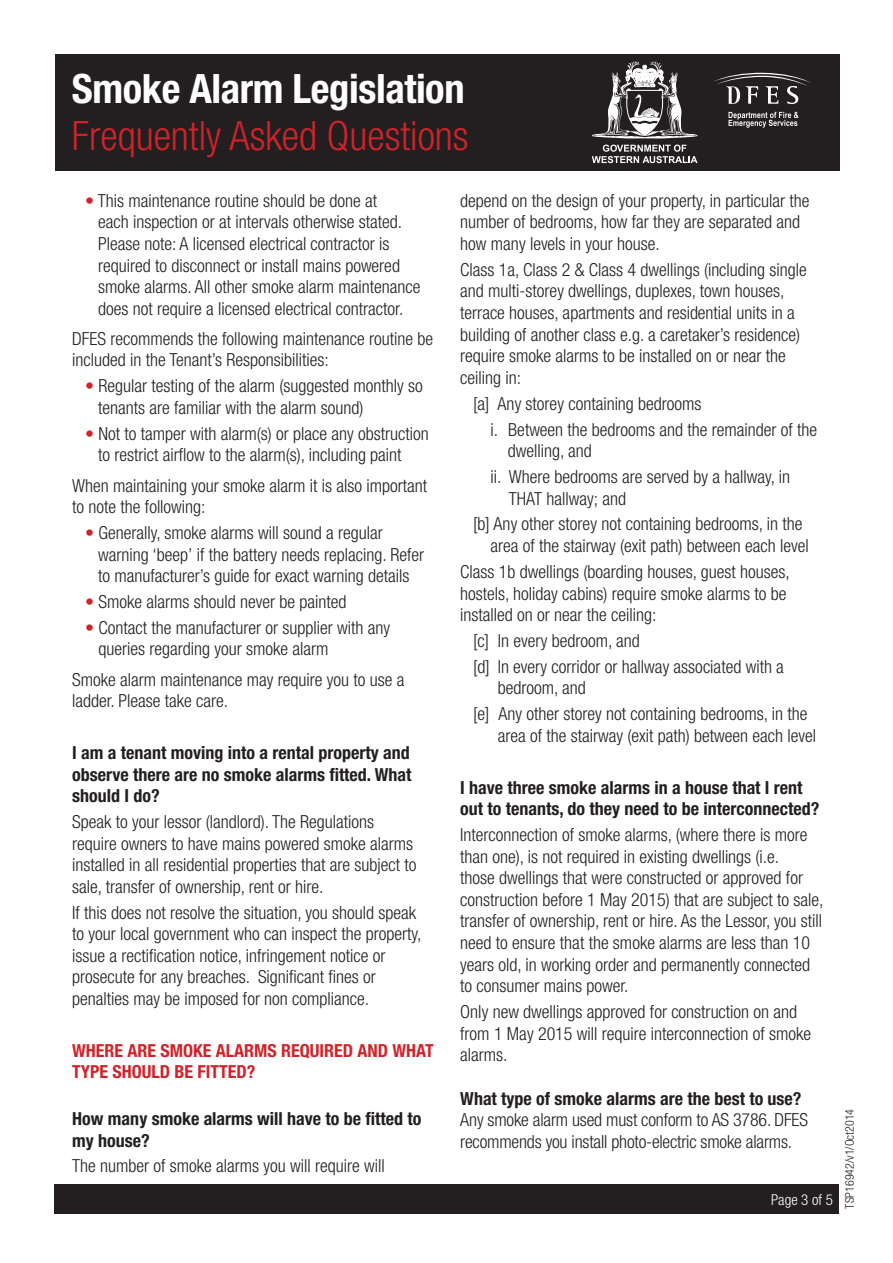
<style>
.page{position:relative;width:893px;height:1263px;background:#fff}
.page>*{position:absolute;margin:0;border:0;box-sizing:border-box;transform-origin:0 0}
.t1{font:300 condensed 40.5px "Helvetica Neue";color:#d1232a}
.t2{font:700 condensed 40.5px "Helvetica Neue";letter-spacing:-.01em;color:#fff}
.t3{font:300 condensed 18px/21.6px "Helvetica Neue";color:#231f20}
.t4{font:700 condensed 18px/21.6px "Helvetica Neue";color:#231f20}
.t5{font:700 condensed 18px/21.6px "Helvetica Neue";color:#d1232a}
.t6{font:300 condensed 15px "Helvetica Neue";color:#fff}
.t7{font:300 condensed 12px "Helvetica Neue";color:#231f20}
.s1{color:#d1232a}
</style>
<div class="page">
<div style="left:54px;top:1184px;width:785px;height:30px;background:#231f20"></div>
<div style="left:55px;top:54px;width:785px;height:116px;background:#231f20"></div>
<svg style="left:592px;top:145px;width:105px;height:18px"></svg>
<svg style="left:592px;top:61px;width:106px;height:78px"></svg>
<svg style="left:728px;top:112px;width:70px;height:16px"></svg>
<svg style="left:714px;top:73px;width:97px;height:31px"></svg>
<p class="t2" style="left:72px;top:64px;width:394px">Smoke Alarm Legislation</p>
<p class="t1" style="left:72px;top:112px;width:398px">Frequently Asked Questions</p>
<p class="t3" style="left:98px;top:189px;width:324px;text-indent:-13px"><span class="s1">•</span> This maintenance routine should be done at<br>each inspection or at intervals otherwise stated.<br>Please note: A licensed electrical contractor is required to disconnect or install mains powered smoke alarms. All other smoke alarm maintenance does not require a licensed electrical contractor.</p>
<p class="t3" style="left:72px;top:328px;width:362px">DFES recommends the following maintenance routine be included in the Tenant’s Responsibilities:</p>
<p class="t3" style="left:98px;top:375px;width:326px;text-indent:-13px"><span class="s1">•</span> Regular testing of the alarm (suggested monthly so tenants are familiar with the alarm sound)</p>
<p class="t3" style="left:98px;top:422px;width:332px;text-indent:-13px"><span class="s1">•</span> Not to tamper with alarm(s) or place any obstruction to restrict airflow to the alarm(s), including paint</p>
<p class="t3" style="left:72px;top:474px;width:356px">When maintaining your smoke alarm it is also important to note the following:</p>
<p class="t3" style="left:98px;top:522px;width:327px;text-indent:-13px"><span class="s1">•</span> Generally, smoke alarms will sound a regular warning ‘beep’ if the battery needs replacing. Refer to manufacturer’s guide for exact warning details</p>
<p class="t3" style="left:85px;top:591px;width:263px"><span class="s1">•</span> Smoke alarms should never be painted</p>
<p class="t3" style="left:99px;top:616px;width:293px;text-indent:-13px"><span class="s1">•</span> Contact the manufacturer or supplier with any queries regarding your smoke alarm</p>
<p class="t3" style="left:72px;top:668px;width:334px">Smoke alarm maintenance may require you to use a ladder. Please take care.</p>
<p class="t4" style="left:72px;top:741px;width:341px;text-align:justify">I am a tenant moving into a rental property and observe there are no smoke alarms fitted. What should I do?</p>
<p class="t3" style="left:72px;top:811px;width:346px">Speak to your lessor (landlord). The Regulations require owners to have mains powered smoke alarms installed in all residential properties that are subject to sale, transfer of ownership, rent or hire.</p>
<p class="t3" style="left:72px;top:901px;width:351px">If this does not resolve the situation, you should speak to your local government who can inspect the property, issue a rectification notice, infringement notice or prosecute for any breaches. Significant fines or penalties may be imposed for non compliance.</p>
<p class="t5" style="left:72px;top:1039px;width:363px">WHERE ARE SMOKE ALARMS REQUIRED AND WHAT<br>TYPE SHOULD BE FITTED?</p>
<p class="t4" style="left:72px;top:1107px;width:351px">How many smoke alarms will have to be fitted to my house?</p>
<p class="t3" style="left:72px;top:1155px;width:314px">The number of smoke alarms you will require will</p>
<p class="t3" style="left:460px;top:189px;width:351px">depend on the design of your property, in particular the number of bedrooms, how far they are separated and how many levels in your house.</p>
<p class="t3" style="left:460px;top:258px;width:348px">Class 1a, Class 2 &amp; Class 4 dwellings (including single and multi-storey dwellings, duplexes, town houses, terrace houses, apartments and residential units in a building of another class e.g. a caretaker’s residence) require smoke alarms to be installed on or near the ceiling in:</p>
<p class="t3" style="left:473px;top:392px;width:230px">[a] Any storey containing bedrooms</p>
<p class="t3" style="left:508px;top:418px;width:311px;text-indent:-17px">i. Between the bedrooms and the remainder of the dwelling, and</p>
<p class="t3" style="left:509px;top:466px;width:283px;text-indent:-18px">ii. Where bedrooms are served by a hallway, in<br>THAT hallway; and</p>
<p class="t3" style="left:491px;top:513px;width:320px;text-indent:-17px">[b] Any other storey not containing bedrooms, in the area of the stairway (exit path) between each level</p>
<p class="t3" style="left:460px;top:561px;width:331px">Class 1b dwellings (boarding houses, guest houses, hostels, holiday cabins) require smoke alarms to be installed on or near the ceiling:</p>
<p class="t3" style="left:473px;top:630px;width:168px">[c] In every bedroom, and</p>
<p class="t3" style="left:498px;top:655px;width:288px;text-indent:-24px">[d] In every corridor or hallway associated with a bedroom, and</p>
<p class="t3" style="left:498px;top:703px;width:320px;text-indent:-25px">[e] Any other storey not containing bedrooms, in the area of the stairway (exit path) between each level</p>
<p class="t4" style="left:460px;top:776px;width:360px">I have three smoke alarms in a house that I rent out to tenants, do they need to be interconnected?</p>
<p class="t3" style="left:460px;top:824px;width:365px">Interconnection of smoke alarms, (where there is more than one), is not required in existing dwellings (i.e.<br>those dwellings that were constructed or approved for construction before 1 May 2015) that are subject to sale, transfer of ownership, rent or hire. As the Lessor, you still need to ensure that the smoke alarms are less than 10 years old, in working order and permanently connected to consumer mains power.</p>
<p class="t3" style="left:460px;top:1001px;width:352px">Only new dwellings approved for construction on and from 1 May 2015 will require interconnection of smoke alarms.</p>
<p class="t4" style="left:460px;top:1087px;width:343px">What type of smoke alarms are the best to use?</p>
<p class="t3" style="left:460px;top:1109px;width:349px">Any smoke alarm used must conform to AS 3786. DFES recommends you install photo-electric smoke alarms.</p>
<p class="t6" style="left:771px;top:1191px;width:63px">Page 3 of 5</p>
<p class="t7" style="left:843px;top:1209px;width:102px;rotate:-90deg">TSP16942/v1/Oct2014</p>
</div>
